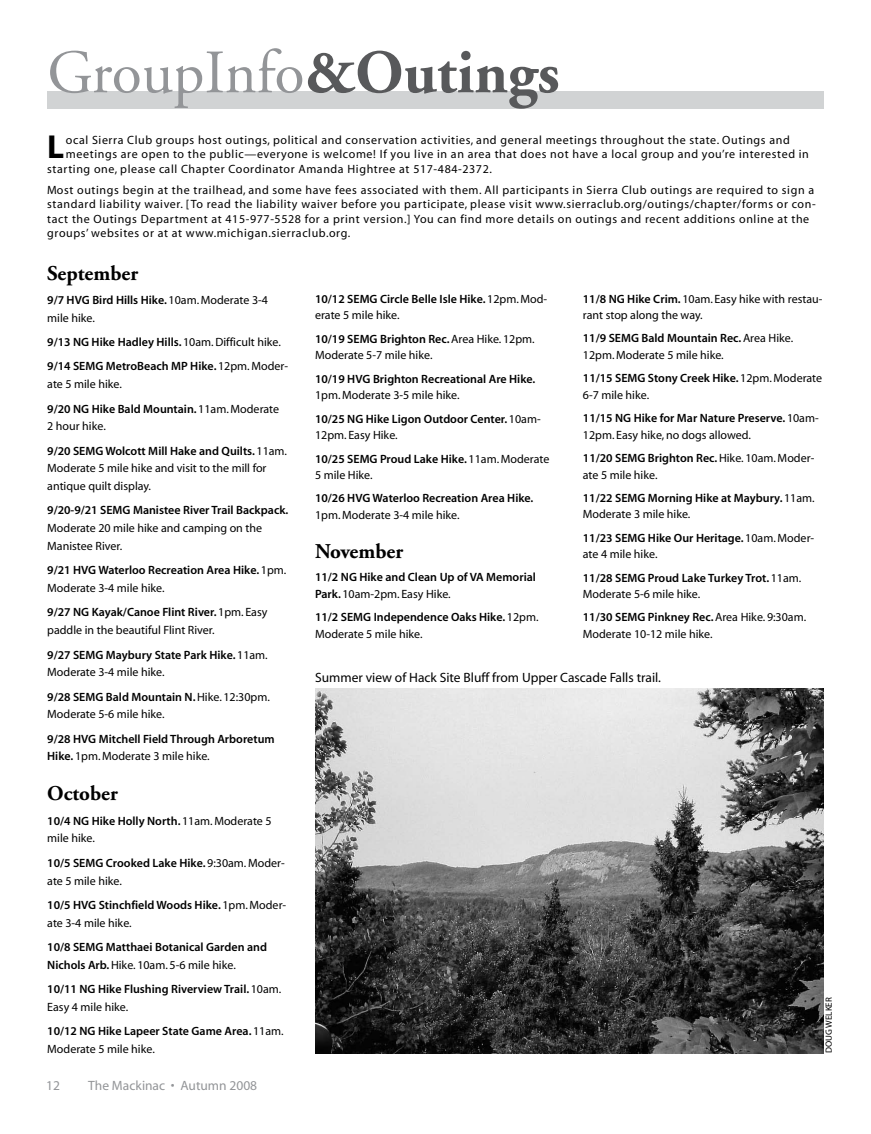
<style>
.page{position:relative;width:871px;height:1134px;background:#fff}
.page>*{position:absolute;margin:0;border:0;box-sizing:border-box;transform-origin:0 0}
.t1{font:61.5px "Adobe Garamond";color:#939598}
.t2{font:33.3px "Myriad MM 700 600";color:#000}
.t3{font:700 21px "Adobe Garamond";color:#000}
.t4{font:13.5px "Myriad MM 400 600";color:#000}
.t5{font:13.5px "Myriad MM 400 600";color:#939598}
.t6{font:12px/24.5px "Myriad MM 565 600";color:#000}
.t7{font:12px/17.7px "Myriad MM 400 600";letter-spacing:.005em;color:#000}
.t8{font:12px/14.4px "Myriad MM 400 600";letter-spacing:.05em;color:#000}
.t9{font:9px "Myriad MM 400 600";color:#000}
.s1{font-weight:700;color:#58595b}
.s2{font-family:"Myriad MM 400 600"}
.s3{font-family:"Myriad MM 565 600"}
</style>
<div class="page">
<div style="left:47px;top:91px;width:777px;height:18px;background:#d1d3d4"></div>
<img style="left:315px;top:688px;width:509px;height:365px">
<h1 class="t1" style="left:47px;top:40px;width:514px">GroupInfo<span class="s1">&amp;Outings</span></h1>
<h2 class="t2" style="left:47px;top:131px;width:19px">L</h2>
<p class="t8" style="left:66px;top:133px;width:725px">ocal Sierra Club groups host outings, political and conservation activities, and general meetings throughout the state. Outings and</p>
<p class="t8" style="left:66px;top:148px;width:744px">meetings are open to the public—everyone is welcome! If you live in an area that does not have a local group and you’re interested in</p>
<p class="t8" style="left:47px;top:162px;width:446px">starting one, please call Chapter Coordinator Amanda H ightree at 517-484-2372.</p>
<p class="t8" style="left:47px;top:183px;width:770px">Most outings begin at the trailhead, and some have fees associated with them. All participants in Sierra Club outings are required to sign a standard liability waiver. [To read the liability waiver before you participate, please visit www.sierraclub.org/outings/chapter/forms or con&shy;tact the Outings Department at 415-977-5528 for a print version.] You can find more details on outings and recent additions online at the groups’ websites or at at www.michigan.sierraclub.org.</p>
<h3 class="t3" style="left:47px;top:261px;width:92px">September</h3>
<p class="t6" style="left:47px;top:288px;width:222px">9/7 HVG Bird Hills Hike. <span class="s2">10am. Moderate 3-4</span></p>
<p class="t7" style="left:47px;top:309px;width:49px">mile hike.</p>
<p class="t6" style="left:47px;top:330px;width:242px">9/13 NG Hike Hadley Hills. <span class="s2">10am. Difficult hike.<br></span>9/14 SEMG MetroBeach MP Hike. <span class="s2">12pm. Moder-</span></p>
<p class="t7" style="left:47px;top:376px;width:76px">ate 5 mile hike.</p>
<p class="t6" style="left:47px;top:397px;width:233px">9/20 NG Hike Bald Mountain. <span class="s2">11am. Moderate</span></p>
<p class="t7" style="left:47px;top:418px;width:60px">2 hour hike.</p>
<p class="t6" style="left:47px;top:439px;width:241px">9/20 SEMG Wolcott Mill Hake and Quilts. <span class="s2">11am.</span></p>
<p class="t7" style="left:47px;top:460px;width:221px">Moderate 5 mile hike and visit to the mill for antique quilt display.</p>
<p class="t6" style="left:47px;top:499px;width:243px">9/20-9/21 SEMG Manistee River Trail Backpack.</p>
<p class="t7" style="left:47px;top:520px;width:216px">Moderate 20 mile hike and camping on the<br>Manistee River.</p>
<p class="t6" style="left:47px;top:559px;width:241px">9/21 HVG Waterloo Recreation Area Hike. <span class="s2">1pm.</span></p>
<p class="t7" style="left:47px;top:580px;width:119px">Moderate 3-4 mile hike.</p>
<p class="t6" style="left:47px;top:601px;width:222px">9/27 NG Kayak/Canoe Flint River. <span class="s2">1pm. Easy</span></p>
<p class="t7" style="left:47px;top:622px;width:169px">paddle in the beautiful Flint River.</p>
<p class="t6" style="left:47px;top:643px;width:222px">9/27 SEMG Maybury State Park Hike. <span class="s2">11am.</span></p>
<p class="t7" style="left:47px;top:664px;width:119px">Moderate 3-4 mile hike.</p>
<p class="t6" style="left:47px;top:685px;width:224px">9/28 SEMG Bald Mountain N. <span class="s2">H ike. 12:30pm.</span></p>
<p class="t7" style="left:47px;top:706px;width:119px">Moderate 5-6 mile hike.</p>
<p class="t6" style="left:47px;top:727px;width:229px">9/28 HVG Mitchell Field Through Arboretum</p>
<p class="t7" style="left:47px;top:748px;width:164px"><span class="s3">Hike.</span> 1pm. Moderate 3 mile hike.</p>
<h3 class="t3" style="left:47px;top:782px;width:72px">October</h3>
<p class="t6" style="left:47px;top:809px;width:226px">10/4 NG Hike Holly North. <span class="s2">11am. Moderate 5</span></p>
<p class="t7" style="left:47px;top:830px;width:49px">mile hike.</p>
<p class="t6" style="left:47px;top:851px;width:239px">10/5 SEMG Crooked Lake Hike. <span class="s2">9:30am. Moder-</span></p>
<p class="t7" style="left:47px;top:872px;width:76px">ate 5 mile hike.</p>
<p class="t6" style="left:47px;top:893px;width:240px">10/5 HVG Stinchfield Woods Hike. <span class="s2">1pm. Moder-</span></p>
<p class="t7" style="left:47px;top:914px;width:86px">ate 3-4 mile hike.</p>
<p class="t6" style="left:47px;top:935px;width:221px">10/8 SEMG Matthaei Botanical Garden and</p>
<p class="t7" style="left:47px;top:957px;width:190px"><span class="s3">Nichols Arb.</span> H ike. 10am. 5-6 mile hike.</p>
<p class="t6" style="left:47px;top:978px;width:236px">10/11 NG Hike Flushing Riverview Trail. <span class="s2">10am.</span></p>
<p class="t7" style="left:47px;top:999px;width:83px">Easy 4 mile hike.</p>
<p class="t6" style="left:47px;top:1020px;width:238px">10/12 NG Hike Lapeer State Game Area. <span class="s2">11am.</span></p>
<p class="t7" style="left:47px;top:1041px;width:109px">Moderate 5 mile hike.</p>
<p class="t7" style="left:583px;top:291px;width:241px;line-height:16.5px"><span class="s3">11/8 NG Hike Crim.</span> 10am. Easy hike with restau&shy;rant stop along the way.</p>
<p class="t6" style="left:583px;top:327px;width:212px">11/9 SEMG Bald Mountain Rec. <span class="s2">Area H ike.</span></p>
<p class="t7" style="left:583px;top:347px;width:142px">12pm. Moderate 5 mile hike.</p>
<p class="t6" style="left:583px;top:367px;width:241px">11/15 SEMG Stony Creek Hike. <span class="s2">12pm. Moderate</span></p>
<p class="t7" style="left:583px;top:387px;width:68px">6-7 mile hike.</p>
<p class="t6" style="left:583px;top:407px;width:237px">11/15 NG Hike for Mar Nature Preserve. <span class="s2">10am-</span></p>
<p class="t7" style="left:583px;top:426px;width:169px">12pm. Easy hike, no dogs allowed.</p>
<p class="t6" style="left:583px;top:446px;width:233px">11/20 SEMG Brighton Rec. <span class="s2">H ike. 10am. Moder-</span></p>
<p class="t7" style="left:583px;top:466px;width:76px">ate 5 mile hike.</p>
<p class="t6" style="left:583px;top:486px;width:233px">11/22 SEMG Morning Hike at Maybury. <span class="s2">11am.</span></p>
<p class="t7" style="left:583px;top:506px;width:109px">Moderate 3 mile hike.</p>
<p class="t6" style="left:583px;top:526px;width:233px">11/23 SEMG Hike Our Heritage. <span class="s2">10am. Moder-</span></p>
<p class="t7" style="left:583px;top:546px;width:76px">ate 4 mile hike.</p>
<p class="t6" style="left:583px;top:566px;width:220px">11/28 SEMG Proud Lake Turkey Trot. <span class="s2">11am.</span></p>
<p class="t7" style="left:583px;top:586px;width:119px">Moderate 5-6 mile hike.</p>
<p class="t6" style="left:583px;top:606px;width:225px">11/30 SEMG Pinkney Rec. <span class="s2">Area H ike. 9:30am.</span></p>
<p class="t7" style="left:583px;top:626px;width:131px">Moderate 10-12 mile hike.</p>
<p class="t4" style="left:315px;top:671px;width:347px">Summer view of Hack Site Bluff from U pper Cascade Falls trail.</p>
<p class="t6" style="left:315px;top:287px;width:234px">10/12 SEMG Circle Belle Isle Hike. <span class="s2">12pm. Mod-</span></p>
<p class="t7" style="left:315px;top:307px;width:86px">erate 5 mile hike.</p>
<p class="t6" style="left:315px;top:327px;width:221px">10/19 SEMG Brighton Rec. <span class="s2">Area H ike. 12pm.</span></p>
<p class="t7" style="left:315px;top:347px;width:119px">Moderate 5-7 mile hike.</p>
<p class="t6" style="left:315px;top:367px;width:222px">10/19 HVG Brighton Recreational Are Hike.</p>
<p class="t7" style="left:315px;top:387px;width:146px">1pm. Moderate 3-5 mile hike.</p>
<p class="t6" style="left:315px;top:407px;width:227px">10/25 NG Hike Ligon Outdoor Center. <span class="s2">10am-</span></p>
<p class="t7" style="left:315px;top:427px;width:84px">12pm. Easy Hike.</p>
<p class="t6" style="left:315px;top:447px;width:236px">10/25 SEMG Proud Lake Hike. <span class="s2">11am. Moderate</span></p>
<p class="t7" style="left:315px;top:467px;width:59px">5 mile Hike.</p>
<p class="t6" style="left:315px;top:487px;width:220px">10/26 HVG Waterloo Recreation Area Hike.</p>
<p class="t7" style="left:315px;top:507px;width:146px">1pm. Moderate 3-4 mile hike.</p>
<h3 class="t3" style="left:315px;top:540px;width:90px">November</h3>
<p class="t6" style="left:315px;top:566px;width:222px">11/2 NG Hike and Clean Up of VA Memorial</p>
<p class="t7" style="left:315px;top:586px;width:137px"><span class="s3">Park.</span> 10am-2pm. Easy H ike.</p>
<p class="t6" style="left:315px;top:606px;width:225px">11/2 SEMG Independence Oaks Hike. <span class="s2">12pm.</span></p>
<p class="t7" style="left:315px;top:626px;width:109px">Moderate 5 mile hike.</p>
<p class="t9" style="left:824px;top:1053px;width:57px;rotate:-90deg">Doug Welker</p>
<p class="t5" style="left:46px;top:1079px;width:15px">12</p>
<p class="t5" style="left:88px;top:1079px;width:170px">The Mackinac • Autumn 2008</p>
</div>
